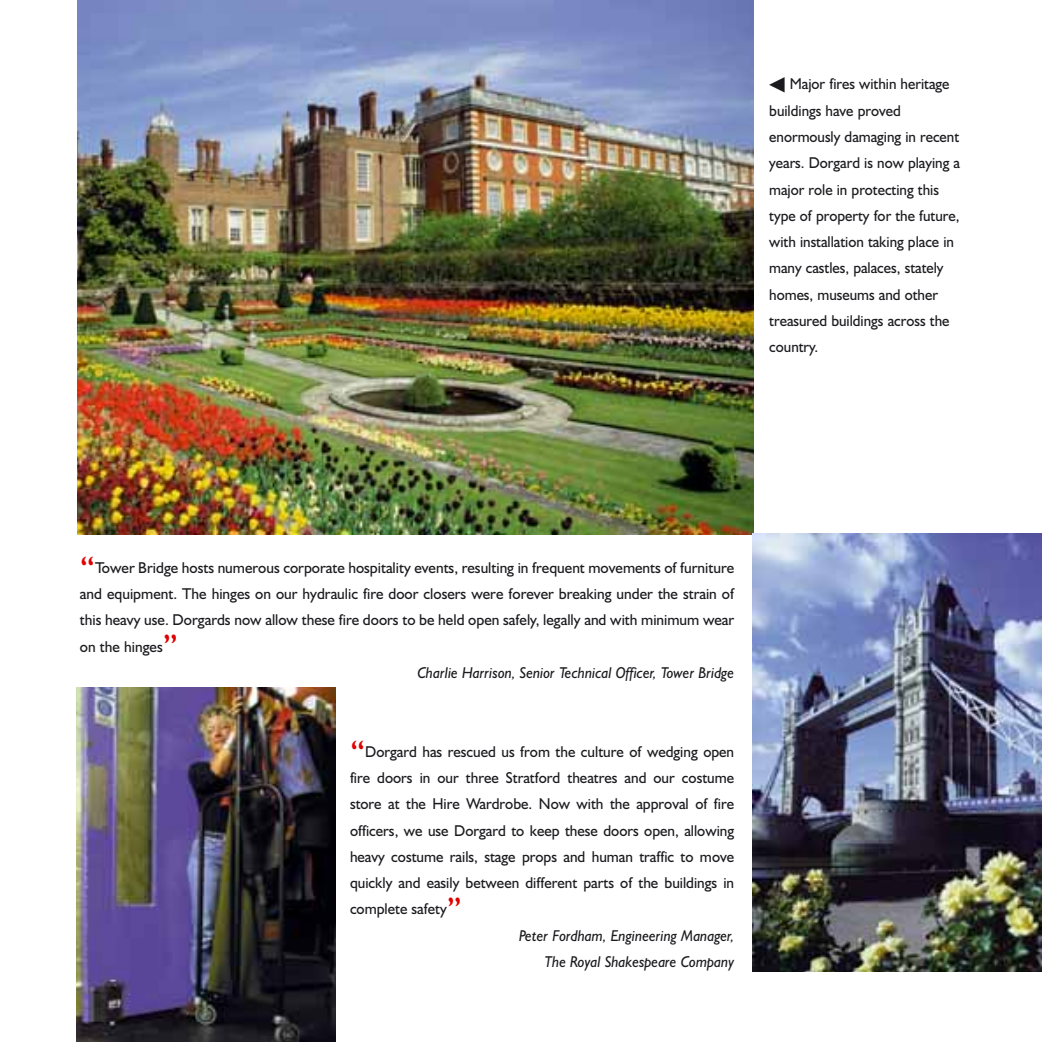
<style>
.page{position:relative;width:1042px;height:1042px;background:#fff}
.page>*{position:absolute;margin:0;border:0;box-sizing:border-box;transform-origin:0 0}
.t1{font:36.75px "Humanist 521";color:#e00000}
.t2{font:36.75px "Humanist 521";color:#e00000;scale:.96 1}
.t3{font:15.75px/26.2px "Humanist 521";color:#1b1b1f;text-align:justify;scale:.96 1}
.t4{font:15.75px/26.2px "Humanist 521";color:#1b1b1f;text-align:justify}
.t5{font:15.75px/26.2px "Humanist 521";color:#1b1b1f;scale:.95 1}
.t6{font:italic 15.75px/26.2px "Humanist 521 BT";color:#1b1b1f;text-align:right;scale:.95 1}
</style>
<div class="page">
<img style="left:78px;top:0;width:675px;height:534px">
<img style="left:752px;top:533px;width:289px;height:437px">
<img style="left:76px;top:687px;width:259px;height:354px">
<p class="t5" style="left:769px;top:73px;width:202px;text-indent:21px">Major fires within heritage buildings have proved enormously damaging in recent years. Dorgard is now playing a major role in protecting this type of property for the future, with installation taking place in many castles, palaces, stately homes, museums and other treasured buildings across the country.</p>
<h1 class="t1" style="left:80px;top:556px;width:17px">“</h1>
<p class="t4" style="left:80px;top:556px;width:655px;text-indent:15px">Tower Bridge hosts numerous corporate hospitality events, resulting in frequent movements of furniture and equipment. The hinges on our hydraulic fire door closers were forever breaking under the strain of this heavy use. Dorgards now allow these fire doors to be held open safely, legally and with minimum wear on the hinges</p>
<h1 class="t1" style="left:163px;top:635px;width:17px">”</h1>
<p class="t6" style="left:417px;top:661px;width:335px">Charlie Harrison, Senior Technical Officer, Tower Bridge</p>
<h1 class="t2" style="left:350px;top:740px;width:17px">“</h1>
<p class="t3" style="left:350px;top:740px;width:401px;text-indent:15px">Dorgard has rescued us from the culture of wedging open fire doors in our three Stratford theatres and our costume store at the Hire Wardrobe. Now with the approval of fire officers, we use Dorgard to keep these doors open, allowing heavy costume rails, stage props and human traffic to move quickly and easily between different parts of the buildings in complete safety</p>
<h1 class="t2" style="left:446px;top:897px;width:17px">”</h1>
<p class="t6" style="left:519px;top:923px;width:228px">Peter Fordham, Engineering Manager,<br>The Royal Shakespeare Company</p>
</div>
